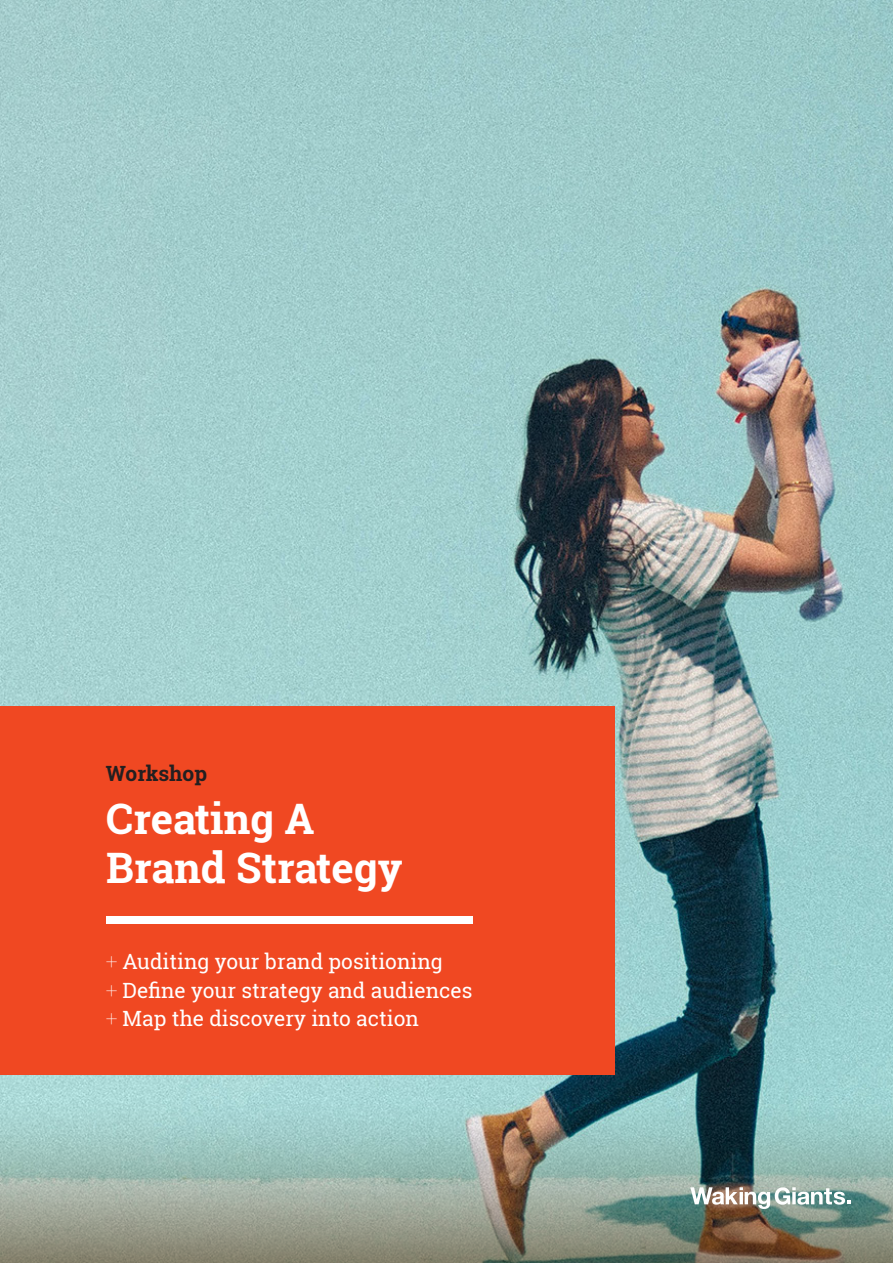
<style>
.page{position:relative;width:893px;height:1263px;background:#fff}
.page>*{position:absolute;margin:0;border:0;box-sizing:border-box;transform-origin:0 0}
.t1{font:700 42px/49.5px "Roboto Slab";color:#fff}
.t2{font:21px/28.5px "Roboto Slab";color:#fff}
.t3{font:700 21px "Roboto Slab";color:#231f20}
.s1{font-weight:100}
</style>
<div class="page">
<img style="left:0;top:0;width:893px;height:1057px">
<div style="left:0;top:706px;width:614px;height:368px;background:#f04822"></div>
<div style="left:106px;top:916px;width:366px;height:7px;background:#fff"></div>
<svg style="left:0;top:1057px;width:893px;height:206px"></svg>
<svg style="left:690px;top:1187px;width:160px;height:22px"></svg>
<p class="t3" style="left:106px;top:759px;width:103px">Workshop</p>
<p class="t1" style="left:106px;top:793px;width:298px">Creating A<br>Brand Strategy</p>
<p class="t2" style="left:106px;top:947px;width:339px"><span class="s1">+</span> Auditing your brand positioning</p>
<p class="t2" style="left:106px;top:975px;width:368px"><span class="s1">+</span> Define your strategy and audiences <span class="s1">+</span> Map the discovery into action</p>
</div>
